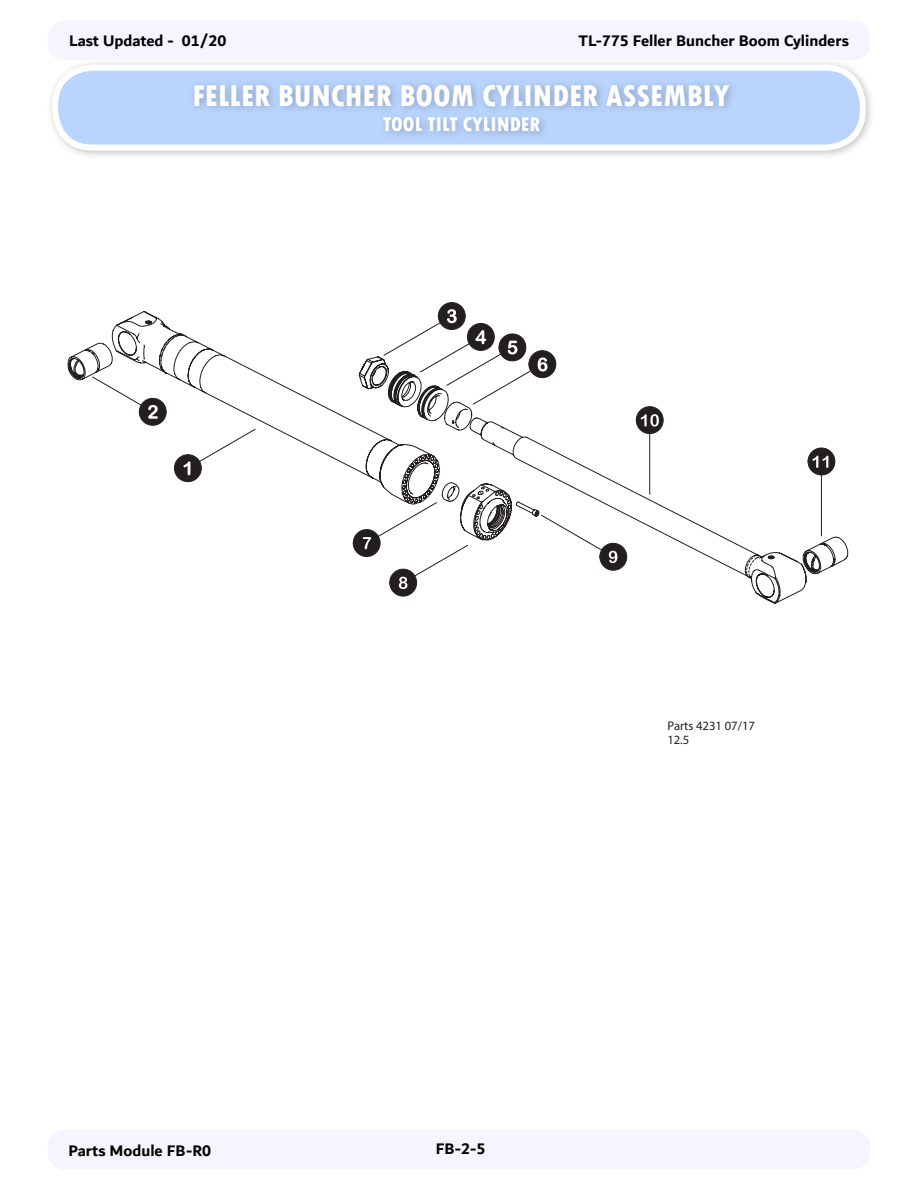
<style>
.page{position:relative;width:918px;height:1188px;background:#fff}
.page>*{position:absolute;margin:0;border:0;box-sizing:border-box;transform-origin:0 0}
.Main_Heading{font:800 condensed 31.5px "Tw Cen";color:#fff}
.Main_Heading_Sub{font:800 condensed 21px "Tw Cen";color:#fff}
.t1{font:700 16.5px "Dubai";color:#040503}
.t2{font:12.6px/13.6px "Courier";color:#231f20}
</style>
<div class="page">
<div style="left:48px;top:21px;width:822px;height:39px;background:#f6f5ff;border-radius:18px"></div>
<div style="left:48px;top:1130px;width:822px;height:40px;background:#f6f5ff;border-radius:18px"></div>
<div style="left:438px;top:302px;width:27px;height:28px;background:#231f20;border:1px solid #231f20;border-radius:50%"></div>
<svg style="left:439px;top:309px;width:87px;height:34px"></svg>
<svg style="left:112px;top:311px;width:400px;height:32px"></svg>
<svg style="left:68px;top:343px;width:739px;height:261px"></svg>
<svg style="left:359px;top:356px;width:489px;height:222px"></svg>
<div style="left:46px;top:59px;width:830px;height:102px;background:#231f20;opacity:.28"></div>
<div style="left:55px;top:68px;width:808px;height:80px;background:#b9d5ff;border-radius:38px"></div>
<div style="left:52px;top:65px;width:814px;height:86px;border:6px solid #fff;border-radius:38px"></div>
<div style="left:188px;top:79px;width:551px;height:62px;background:#231f20;opacity:.28"></div>
<p class="t1" style="left:69px;top:31px;width:159px">Last Updated - 01/20</p>
<p class="t1" style="left:579px;top:31px;width:272px">TL-775 Feller Buncher Boom Cylinders</p>
<p class="Main_Heading" style="left:192px;top:77px;width:538px">FELLER BUNCHER BOOM CYLINDER ASSEMBLY</p>
<p class="Main_Heading_Sub" style="left:383px;top:112px;width:159px">TOOL TILT CYLINDER</p>
<p class="t1" style="left:68px;top:1141px;width:144px">Parts Module FB-R0</p>
<p class="t1" style="left:436px;top:1139px;width:51px">FB-2-5</p>
<p class="t2" style="left:667px;top:719px;width:89px">Parts 4231 07/17<br>12.5</p>
</div>
